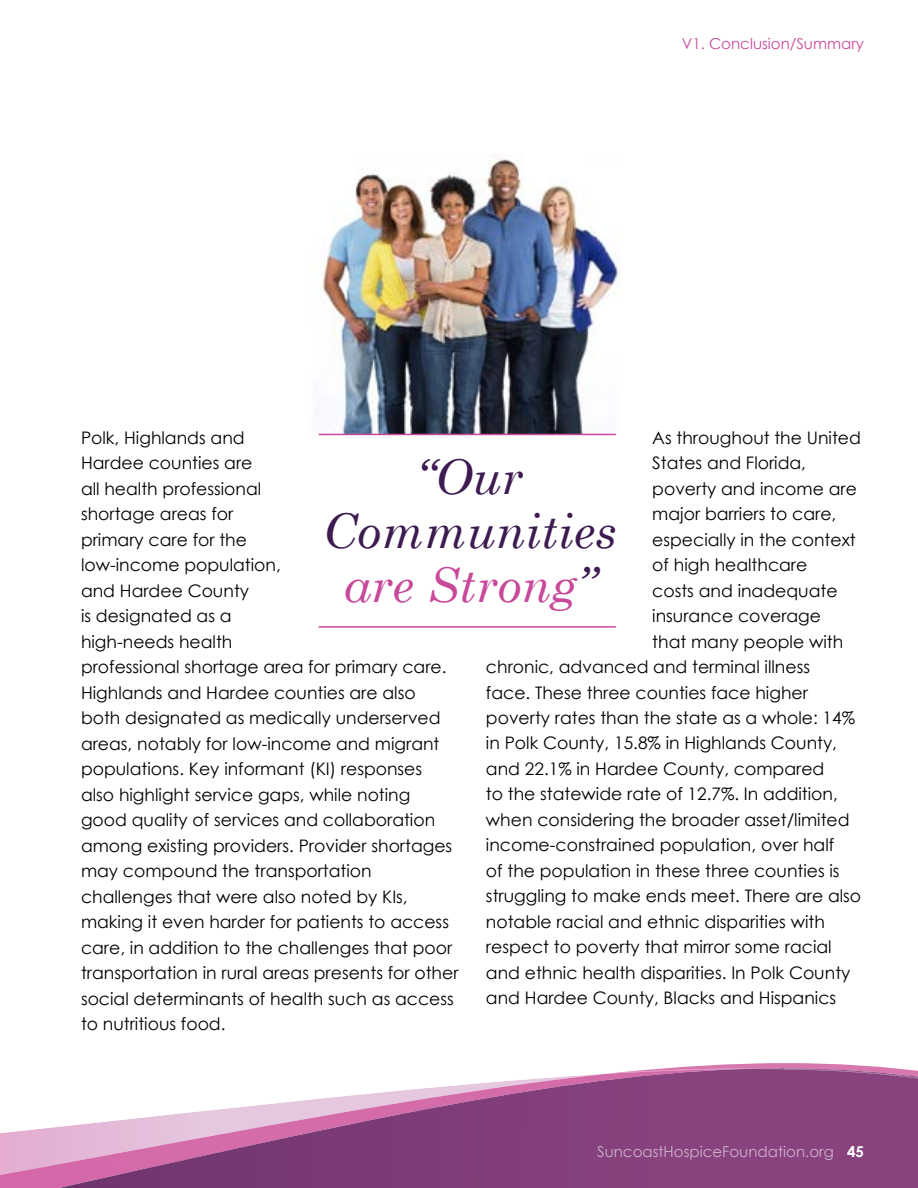
<style>
.page{position:relative;width:918px;height:1188px;background:#fff}
.page>*{position:absolute;margin:0;border:0;box-sizing:border-box;transform-origin:0 0}
.t1{font:italic 48px/54px "Century Schoolbook";color:#3d1b51;text-align:center}
.t2{font:17.25px/25.5px "Century Gothic";color:#000}
.t3{font:15px "Century Gothic";color:#fff}
.t4{font:15px "Century Gothic";color:#c8489a}
.s1{color:#3e1b52}
.s2{color:#c8489a}
.s3{font-weight:700}
</style>
<div class="page">
<svg style="left:670px;top:1063px;width:220px;height:5px"></svg>
<svg style="left:0;top:1068px;width:743px;height:120px"></svg>
<img style="left:401px;top:1069px;width:517px;height:119px">
<img style="left:240px;top:1114px;width:163px;height:74px">
<img style="left:38px;top:1147px;width:203px;height:41px">
<svg style="left:743px;top:1068px;width:175px;height:12px;background:#9c568d"></svg>
<img style="left:318px;top:156px;width:303px;height:278px">
<hr style="left:319px;top:626px;width:297px;height:2px;background:#c8489a">
<hr style="left:319px;top:434px;width:297px;height:1px;background:#c8489a">
<p class="t4" style="left:682px;top:33px;width:184px">V1. Conclusion/Summary</p>
<p class="t2" style="left:81px;top:424px;width:379px">Polk, Highlands and<br>Hardee counties are<br>all health professional<br>shortage areas for<br>primary care for the<br>low-income population,<br>and Hardee County<br>is designated as a<br>high-needs health<br>professional shortage area for primary care.<br>Highlands and Hardee counties are also both designated as medically underserved areas, notably for low-income and migrant populations. Key informant (KI) responses also highlight service gaps, while noting good quality of services and collaboration among existing providers. Provider shortages may compound the transportation challenges that were also noted by KIs, making it even harder for patients to access care, in addition to the challenges that poor transportation in rural areas presents for other social determinants of health such as access to nutritious food.</p>
<p class="t2" style="left:652px;top:424px;width:210px">As throughout the United</p>
<p class="t2" style="left:652px;top:450px;width:155px">States and Florida,</p>
<p class="t2" style="left:652px;top:475px;width:206px">poverty and income are</p>
<p class="t2" style="left:652px;top:501px;width:186px">major barriers to care,</p>
<p class="t2" style="left:652px;top:526px;width:205px">especially in the context</p>
<p class="t2" style="left:652px;top:552px;width:157px">of high healthcare</p>
<p class="t2" style="left:652px;top:577px;width:187px">costs and inadequate</p>
<p class="t2" style="left:652px;top:603px;width:170px">insurance coverage</p>
<p class="t2" style="left:652px;top:628px;width:192px">that many people with</p>
<p class="t2" style="left:486px;top:654px;width:326px">chronic, advanced and terminal illness</p>
<p class="t2" style="left:486px;top:679px;width:323px">face. These three counties face higher</p>
<p class="t2" style="left:486px;top:705px;width:371px">poverty rates than the state as a whole: 14%</p>
<p class="t2" style="left:486px;top:730px;width:353px">in Polk County, 15.8% in Highlands County,</p>
<p class="t2" style="left:486px;top:756px;width:340px">and 22.1% in Hardee County, compared</p>
<p class="t2" style="left:486px;top:781px;width:353px">to the statewide rate of 12.7%. In addition,</p>
<p class="t2" style="left:486px;top:807px;width:365px">when considering the broader asset/limited</p>
<p class="t2" style="left:486px;top:832px;width:350px">income-constrained population, over half</p>
<p class="t2" style="left:486px;top:858px;width:355px">of the population in these three counties is</p>
<p class="t2" style="left:486px;top:883px;width:377px">struggling to make ends meet. There are also</p>
<p class="t2" style="left:486px;top:909px;width:340px">notable racial and ethnic disparities with</p>
<p class="t2" style="left:486px;top:934px;width:347px">respect to poverty that mirror some racial</p>
<p class="t2" style="left:486px;top:960px;width:366px">and ethnic health disparities. In Polk County</p>
<p class="t2" style="left:486px;top:985px;width:352px">and Hardee County, Blacks and Hispanics</p>
<h1 class="t1" style="left:323px;top:447px;width:296px"><span class="s1">“</span>Our<br>Communities <span class="s2">are Strong</span><span class="s1">”</span></h1>
<p class="t3" style="left:597px;top:1141px;width:268px">SuncoastHospiceFoundation.org <span class="s3">45</span></p>
</div>
